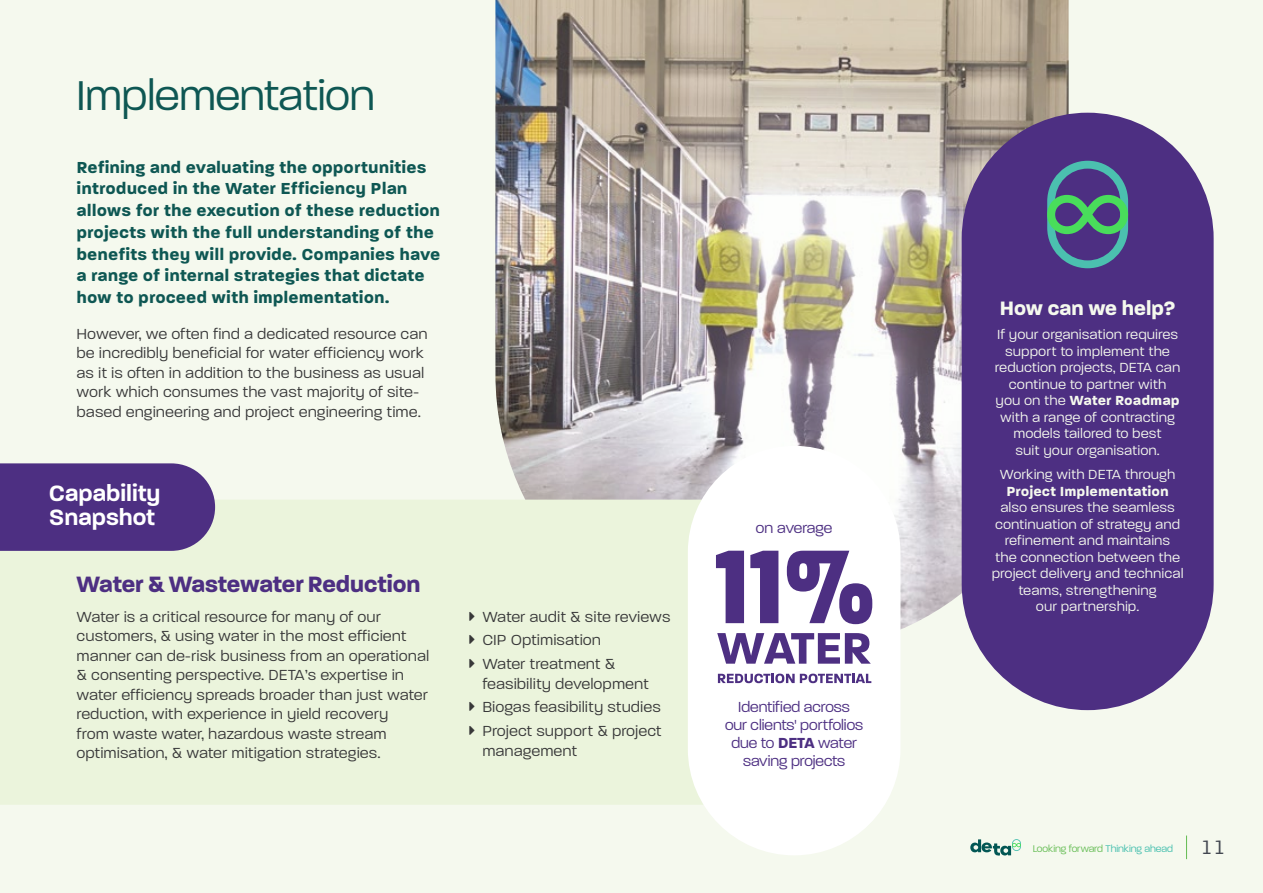
<style>
.page{position:relative;width:1263px;height:893px;background:#f5f9ee}
.page>*{position:absolute;margin:0;border:0;box-sizing:border-box;transform-origin:0 0}
.t1{font:300 45px "Paralucent";color:#0e5753}
.t2{font:700 24px "Paralucent";letter-spacing:-.01em;color:#4d2f82}
.t3{font:600 24px/24px "Paralucent";color:#fff}
.t4{font:700 21px "Paralucent";color:#f5f9ee}
.t5{font:21px "Paralucent Text";color:#424750}
.t6{font:700 17.25px/21.8px "Paralucent Text";color:#0e5753}
.t7{font:15.75px/19.5px "Paralucent Text";color:#383839}
.t8{font:300 15.75px/18px "Paralucent";color:#4d2f82;text-align:center}
.t9{font:14.25px/16.5px "Paralucent Text";color:#f5f9ee;text-align:center}
.t10{font:700 14.25px "Paralucent Text";color:#f5f9ee}
.t11{font:300 10.5px "Paralucent";letter-spacing:-.005em;color:#68be57}
.s1{font-weight:700}
.s2{color:#45bfae}
</style>
<div class="page">
<img style="left:495px;top:0;width:573px;height:651px">
<div style="left:962px;top:113px;width:251px;height:597px;background:#4d2f82;border-radius:126px"></div>
<svg style="left:1047px;top:161px;width:81px;height:107px"></svg>
<div style="left:0;top:500px;width:703px;height:305px;background:#ebf4dc"></div>
<div style="left:0;top:463px;width:215px;height:88px;background:#4d2f82"></div>
<div style="left:688px;top:446px;width:212px;height:409px;background:#fff;border-radius:106px"></div>
<svg style="left:716px;top:551px;width:28px;height:72px"></svg>
<svg style="left:750px;top:551px;width:28px;height:72px"></svg>
<svg style="left:787px;top:551px;width:85px;height:73px"></svg>
<svg style="left:717px;top:633px;width:154px;height:31px"></svg>
<svg style="left:718px;top:674px;width:153px;height:9px"></svg>
<svg style="left:1186px;top:835px;width:1px;height:24px"></svg>
<svg style="left:970px;top:839px;width:51px;height:17px"></svg>
<svg style="left:470px;top:611px;width:5px;height:9px"></svg>
<svg style="left:470px;top:635px;width:5px;height:9px"></svg>
<svg style="left:470px;top:659px;width:5px;height:9px"></svg>
<svg style="left:470px;top:702px;width:5px;height:9px"></svg>
<svg style="left:470px;top:726px;width:5px;height:9px"></svg>
<h1 class="t1" style="left:77px;top:70px;width:300px">Implementation</h1>
<p class="t6" style="left:77px;top:156px;width:365px">Refining and evaluating the opportunities introduced in the Water Efficiency Plan allows for the execution of these reduction projects with the full understanding of the benefits they will provide. Companies have a range of internal strategies that dictate how to proceed with implementation.</p>
<p class="t7" style="left:77px;top:324px;width:353px">However, we often find a dedicated resource can be incredibly beneficial for water efficiency work as it is often in addition to the business as usual work which consumes the vast majority of site&shy;based engineering and project engineering time.</p>
<h2 class="t3" style="left:49px;top:481px;width:113px">Capability<br>Snapshot</h2>
<h2 class="t2" style="left:77px;top:569px;width:346px">Water &amp; Wastewater Reduction</h2>
<p class="t7" style="left:77px;top:607px;width:354px">Water is a critical resource for many of our customers, &amp; using water in the most efficient manner can de-risk business from an operational &amp; consenting perspective. DETA’s expertise in water efficiency spreads broader than just water reduction, with experience in yield recovery<br>from waste water, hazardous waste stream optimisation, &amp; water mitigation strategies.</p>
<p class="t7" style="left:482px;top:605px;width:190px;line-height:23.7px">Water audit &amp; site reviews<br>CIP Optimisation<br>Water treatment &amp;</p>
<p class="t7" style="left:482px;top:672px;width:181px;line-height:23.7px">feasibility development<br>Biogas feasibility studies<br>Project support &amp; project</p>
<p class="t7" style="left:482px;top:741px;width:96px">management</p>
<p class="t8" style="left:756px;top:519px;width:78px">on average</p>
<p class="t8" style="left:725px;top:698px;width:140px">Identified across<br>our clients' portfolios due to <span class="s1">DETA</span> water saving projects</p>
<h3 class="t4" style="left:1000px;top:295px;width:177px">How can we help?</h3>
<p class="t9" style="left:995px;top:326px;width:187px">If your organisation requires support to implement the reduction projects, DETA can continue to partner with you on the <span class="s1">Water Roadmap </span>with a range of contracting models tailored to best<br>suit your organisation.</p>
<p class="t9" style="left:1000px;top:466px;width:177px">Working with DETA through</p>
<p class="t10" style="left:1006px;top:482px;width:164px">Project Implementation</p>
<p class="t9" style="left:992px;top:499px;width:193px">also ensures the seamless continuation of strategy and refinement and maintains<br>the connection between the project delivery and technical teams, strengthening<br>our partnership.</p>
<p class="t11" style="left:1033px;top:842px;width:142px">Looking forward <span class="s2">Thinking ahead</span></p>
<h3 class="t5" style="left:1201px;top:834px;width:27px">11</h3>
</div>
